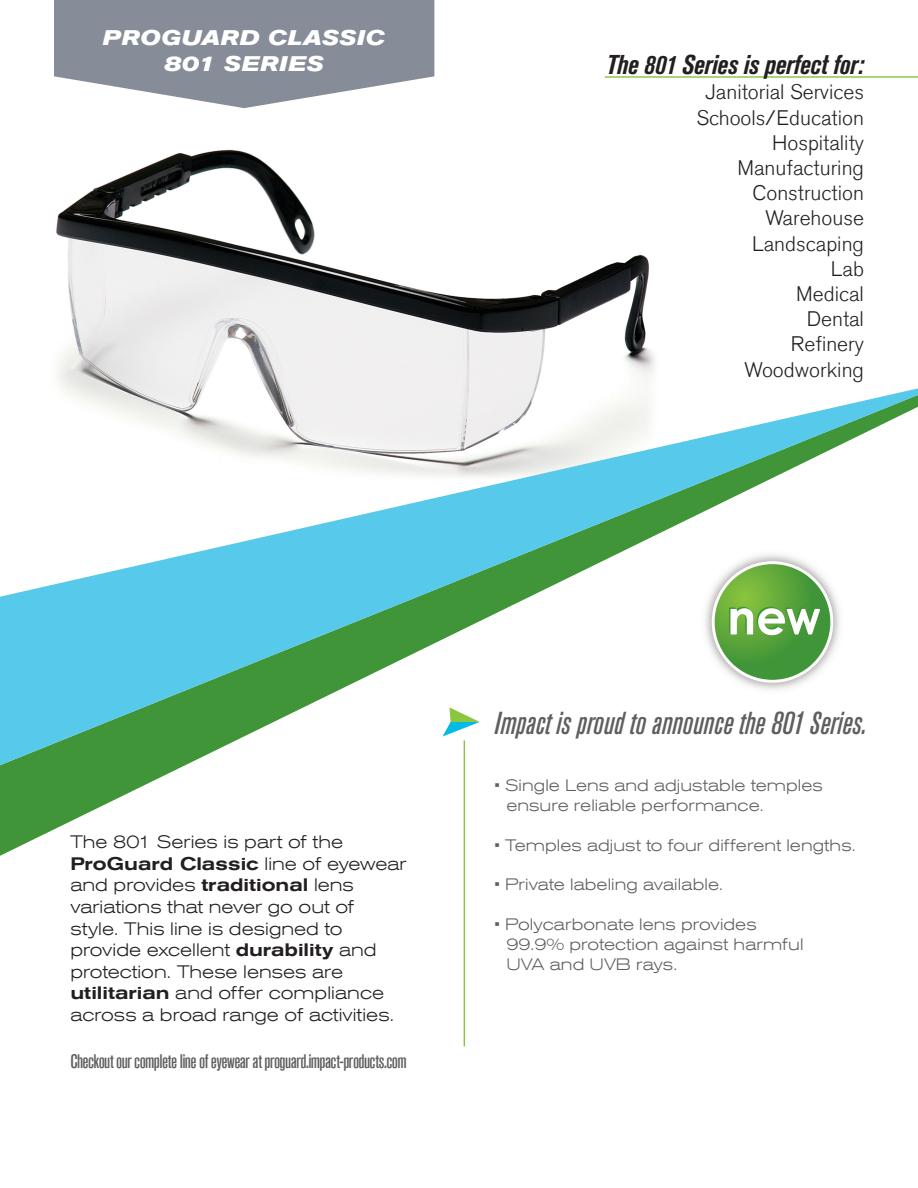
<style>
.page{position:relative;width:918px;height:1188px;background:#fff}
.page>*{position:absolute;margin:0;border:0;box-sizing:border-box;transform-origin:0 0}
.t1{font:italic 500 condensed 31.5px "Akzidenz Grotesk Std";color:#5f5f62}
.t2{font:italic 700 condensed 27px "Akzidenz Grotesk Std";letter-spacing:-.01em;color:#231f20}
.t3{font:300 21px "Akzidenz Grotesk Std";color:#231f20}
.t4{font:italic 700 expanded 21px "Akzidenz Grotesk Std";letter-spacing:.02em;color:#fff}
.t5{font:500 condensed 19.5px "Akzidenz Grotesk Std";letter-spacing:-.03em;color:#5f5f62}
.t6{font:300 expanded 18px/21.6px "Akzidenz Grotesk Std";color:#231f20}
.t7{font:300 expanded 16.5px "Akzidenz Grotesk Std";letter-spacing:.005em;color:#5f5f62}
.s1{font-weight:500}
</style>
<div class="page">
<img style="left:56px;top:149px;width:599px;height:239px">
<svg style="left:0;top:765px;width:464px;height:91px"></svg>
<svg style="left:0;top:395px;width:918px;height:370px"></svg>
<svg style="left:443px;top:707px;width:37px;height:30px"></svg>
<hr style="left:464px;top:740px;width:1px;height:306px;background:#8bc63e">
<hr style="left:605px;top:76px;width:313px;height:2px;background:#8bc63e">
<svg style="left:54px;top:0;width:380px;height:108px;background:#979da7"></svg>
<p class="t4" style="left:103px;top:25px;width:284px">PROGUARD CLASSIC</p>
<p class="t4" style="left:164px;top:51px;width:161px">801 SERIES</p>
<p class="t2" style="left:607px;top:49px;width:259px">The 801 Series is perfect for:</p>
<p class="t3" style="left:705px;top:80px;width:160px">Janitorial Services</p>
<p class="t3" style="left:696px;top:106px;width:169px">Schools/Education</p>
<p class="t3" style="left:772px;top:131px;width:93px">Hospitality</p>
<p class="t3" style="left:738px;top:156px;width:128px">Manufacturing</p>
<p class="t3" style="left:752px;top:181px;width:113px">Construction</p>
<p class="t3" style="left:766px;top:206px;width:100px">Warehouse</p>
<p class="t3" style="left:752px;top:232px;width:113px">Landscaping</p>
<p class="t3" style="left:831px;top:257px;width:35px">Lab</p>
<p class="t3" style="left:796px;top:282px;width:69px">Medical</p>
<p class="t3" style="left:807px;top:307px;width:59px">Dental</p>
<p class="t3" style="left:791px;top:332px;width:75px">Refinery</p>
<p class="t3" style="left:745px;top:358px;width:121px">Woodworking</p>
<p class="t6" style="left:70px;top:831px;width:338px">The 801 Series is part of the<br><span class="s1">ProGuard Classic</span> line of eyewear and provides <span class="s1">traditional</span> lens variations that never go out of style. This line is designed to provide excellent <span class="s1">durability</span> and protection. These lenses are <span class="s1">utilitarian</span> and offer compliance across a broad range of activities.</p>
<p class="t5" style="left:70px;top:1050px;width:338px">Checkout our complete line of eyewear at proguard.impact-products.com</p>
<p class="t1" style="left:494px;top:705px;width:374px">Impact is proud to announce the 801 Series.</p>
<p class="t7" style="left:494px;top:776px;width:330px">• Single Lens and adjustable temples</p>
<p class="t7" style="left:506px;top:796px;width:259px">ensure reliable performance.</p>
<p class="t7" style="left:494px;top:836px;width:363px">• Temples adjust to four different lengths.</p>
<p class="t7" style="left:494px;top:875px;width:230px">• Private labeling available.</p>
<p class="t7" style="left:494px;top:915px;width:264px">• Polycarbonate lens provides</p>
<p class="t7" style="left:506px;top:935px;width:299px">99.9% protection against harmful</p>
<p class="t7" style="left:506px;top:955px;width:173px">UVA and UVB rays.</p>
</div>
